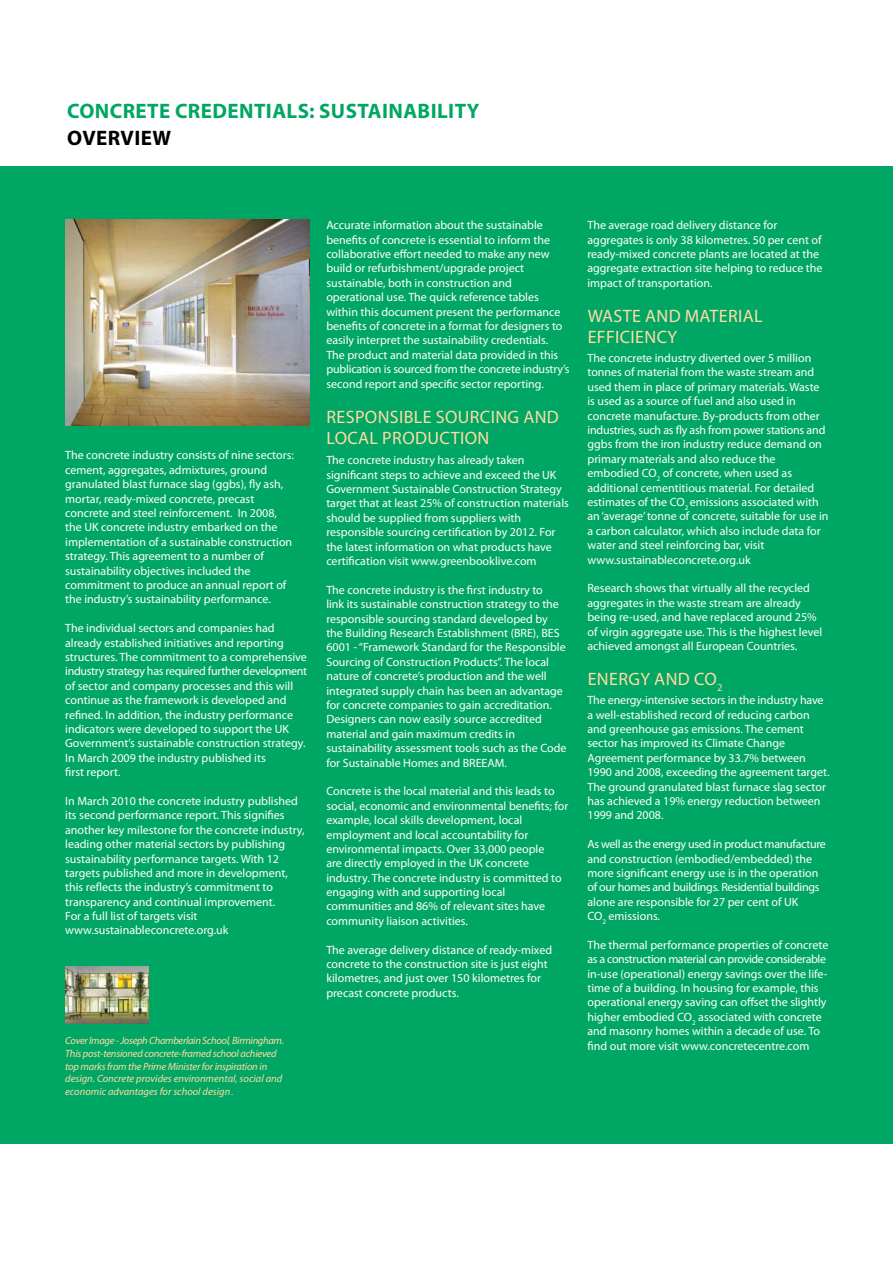
<style>
.page{position:relative;width:893px;height:1263px;background:#fff}
.page>*{position:absolute;margin:0;border:0;box-sizing:border-box;transform-origin:0 0}
.t1{font:700 21px "Myriad Pro";letter-spacing:.02em;color:#00a664}
.t2{font:700 21px "Myriad Pro";letter-spacing:.02em;color:#000}
.t3{font:18px/21px "Myriad Pro";letter-spacing:.02em;color:#ffdca4}
.t4{font:12px/14.4px "Myriad Pro";color:#fff}
.t5{font:italic 10.5px/12.8px "Myriad Pro";letter-spacing:-.02em;color:#ffdca4}
.s1{font-family:"Times"}
</style>
<div class="page">
<div style="left:0;top:166px;width:892px;height:978px;background:#00a664"></div>
<img style="left:65px;top:967px;width:84px;height:56px">
<img style="left:65px;top:219px;width:244px;height:207px">
<h1 class="t1" style="left:67px;top:103px;width:414px">CONCRETE CREDENTIALS: SUSTAINABILITY</h1>
<h1 class="t2" style="left:67px;top:130px;width:106px">OVERVIEW</h1>
<p class="t4" style="left:65px;top:449px;width:230px">The concrete industry consists of nine sectors: cement, aggregates, admixtures, ground granulated blast furnace slag (ggbs), fly ash, mortar, ready-mixed concrete, precast concrete and steel reinforcement. In 2008, the UK concrete industry embarked on the implementation of a sustainable construction strategy. This agreement to a number of sustainability objectives included the commitment to produce an annual report of the industry’s sustainability performance.</p>
<p class="t4" style="left:65px;top:622px;width:243px">The individual sectors and companies had already established initiatives and reporting structures. The commitment to a comprehensive industry strategy has required further development of sector and company processes and this will continue as the framework is developed and refined. In addition, the industry performance indicators were developed to support the UK Government’s sustainable construction strategy.<br>In March 2009 the industry published its<br>first report.</p>
<p class="t4" style="left:65px;top:794px;width:241px">In March 2010 the concrete industry published its second performance report. This signifies another key milestone for the concrete industry, leading other material sectors by publishing sustainability performance targets. With 12 targets published and more in development, this reflects the industry’s commitment to transparency and continual improvement.<br>For a full list of targets visit www.sustainableconcrete.org.uk</p>
<p class="t5" style="left:65px;top:1035px;width:220px">Cover Image - Joseph Chamberlain School, Birmingham.<br>This post-tensioned concrete-framed school achieved top marks from the Prime Minister for inspiration in design. Concrete provides environmental, social and economic advantages for school design<span class="s1">-</span></p>
<p class="t4" style="left:326px;top:219px;width:244px">Accurate information about the sustainable benefits of concrete is essential to inform the collaborative effort needed to make any new build or refurbishment/upgrade project sustainable, both in construction and operational use. The quick reference tables within this document present the performance benefits of concrete in a format for designers to easily interpret the sustainability credentials.<br>The product and material data provided in this publication is sourced from the concrete industry’s second report and specific sector reporting.</p>
<h2 class="t3" style="left:326px;top:408px;width:234px">RESPONSIBLE SOURCING AND<br>LOCAL PRODUCTION</h2>
<p class="t4" style="left:326px;top:454px;width:244px">The concrete industry has already taken significant steps to achieve and exceed the UK Government Sustainable Construction Strategy target that at least 25% of construction materials should be supplied from suppliers with responsible sourcing certification by 2012. For the latest information on what products have certification visit www.greenbooklive.com</p>
<p class="t4" style="left:326px;top:583px;width:242px">The concrete industry is the first industry to<br>link its sustainable construction strategy to the responsible sourcing standard developed by the Building Research Establishment (BRE), BES 6001 - “Framework Standard for the Responsible Sourcing of Construction Products”. The local nature of concrete’s production and the well integrated supply chain has been an advantage for concrete companies to gain accreditation.<br>Designers can now easily source accredited material and gain maximum credits in sustainability assessment tools such as the Code for Sustainable Homes and BREEAM.</p>
<p class="t4" style="left:326px;top:785px;width:243px">Concrete is the local material and this leads to social, economic and environmental benefits; for example, local skills development, local employment and local accountability for environmental impacts. Over 33,000 people<br>are directly employed in the UK concrete industry. The concrete industry is committed to engaging with and supporting local communities and 86% of relevant sites have community liaison activities.</p>
<p class="t4" style="left:326px;top:943px;width:227px">The average delivery distance of ready-mixed concrete to the construction site is just eight kilometres, and just over 150 kilometres for precast concrete products.</p>
<p class="t4" style="left:587px;top:219px;width:236px">The average road delivery distance for aggregates is only 38 kilometres. 50 per cent of ready-mixed concrete plants are located at the aggregate extraction site helping to reduce the impact of transportation.</p>
<h2 class="t3" style="left:587px;top:307px;width:176px">WASTE AND MATERIAL<br>EFFICIENCY</h2>
<p class="t4" style="left:587px;top:352px;width:242px">The concrete industry diverted over 5 million tonnes of material from the waste stream and used them in place of primary materials. Waste is used as a source of fuel and also used in concrete manufacture. By-products from other industries, such as fly ash from power stations and ggbs from the iron industry reduce demand on primary materials and also reduce the embodied CO<sub>2</sub> of concrete, when used as additional cementitious material. For detailed estimates of the CO<sub>2</sub> emissions associated with an ‘average’ tonne of concrete, suitable for use in a carbon calculator, which also include data for water and steel reinforcing bar, visit www.sustainableconcrete.org.uk</p>
<p class="t4" style="left:587px;top:582px;width:236px">Research shows that virtually all the recycled aggregates in the waste stream are already being re-used, and have replaced around 25% of virgin aggregate use. This is the highest level achieved amongst all European Countries.</p>
<h2 class="t3" style="left:587px;top:670px;width:136px">ENERGY AND CO<sub>2</sub></h2>
<p class="t4" style="left:587px;top:694px;width:243px">The energy-intensive sectors in the industry have a well-established record of reducing carbon and greenhouse gas emissions. The cement sector has improved its Climate Change Agreement performance by 33.7% between 1990 and 2008, exceeding the agreement target.<br>The ground granulated blast furnace slag sector has achieved a 19% energy reduction between 1999 and 2008.</p>
<p class="t4" style="left:587px;top:838px;width:240px">As well as the energy used in product manufacture and construction (embodied/embedded) the more significant energy use is in the operation of our homes and buildings. Residential buildings alone are responsible for 27 per cent of UK<br>CO<sub>2</sub> emissions.</p>
<p class="t4" style="left:587px;top:938px;width:242px">The thermal performance properties of concrete as a construction material can provide considerable in-use (operational) energy savings over the life&shy;time of a building. In housing for example, this operational energy saving can offset the slightly higher embodied CO<sub>2</sub> associated with concrete and masonry homes within a decade of use. To find out more visit www.concretecentre.com</p>
</div>
